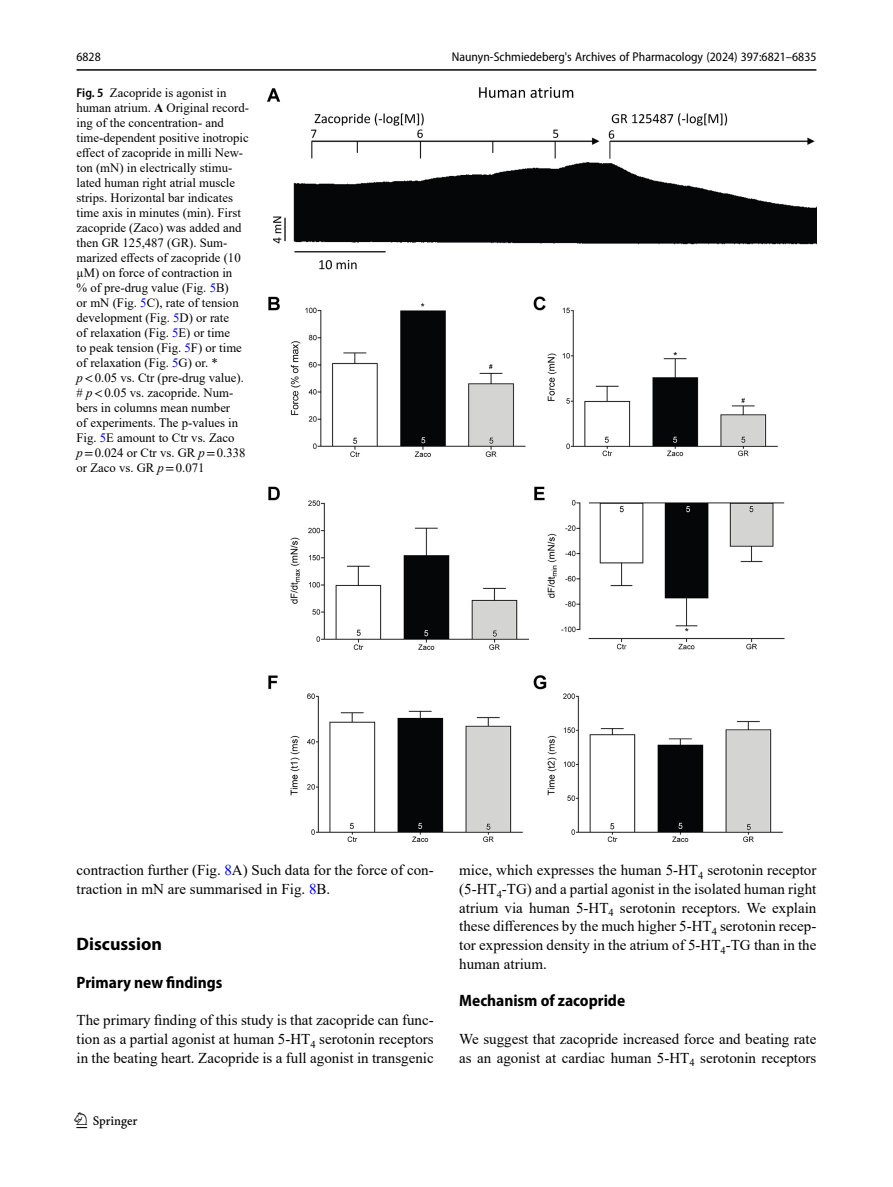
<style>
.page{position:relative;width:893px;height:1187px;background:#fff}
.page>*{position:absolute;margin:0;border:0;box-sizing:border-box;transform-origin:0 0}
.t1{font:22.5px "Springnew";color:#000}
.Head_1{font:700 18px "Myriad Pro";color:#000}
.Head_2{font:700 semi-condensed 16.5px "Myriad Pro";color:#000}
.Head_2_After_1{font:700 semi-condensed 16.5px "Myriad Pro";color:#000}
.Body_Text{font:15px/18.8px "Times New Roman";color:#000;text-align:justify}
.Body_Text_Indent{font:15px/18.8px "Times New Roman";color:#000}
.Figure_Caption_Side{font:12.75px/15px "Times New Roman";color:#000}
.t2{font:semi-condensed 12.75px "Myriad Pro";color:#000}
.s1{font-family:"Myriad Pro";font-weight:600;font-stretch:semi-condensed}
.s2{font-weight:700}
.s3{color:#00f}
.s4{font-style:italic}
.s5{font-family:"STIX"}
</style>
<div class="page">
<hr style="left:77px;top:69px;width:739px;height:2px;background:#000">
<img style="left:268px;top:87px;width:548px;height:754px">
<p class="t2" style="left:77px;top:49px;width:26px">6828</p>
<p class="Figure_Caption_Side" style="left:77px;top:84px;width:174px"><span class="s1">Fig. 5</span> Zacopride is agonist in human atrium. <span class="s2">A</span> Original record&shy;ing of the concentration- and time-dependent positive inotropic effect of zacopride in milli New&shy;ton (mN) in electrically stimu&shy;lated human right atrial muscle strips. Horizontal bar indicates time axis in minutes (min). First zacopride (Zaco) was added and then GR 125,487 (GR). Sum&shy;marized effects of zacopride (10 µM) on force of contraction in<br>% of pre-drug value (Fig. <span class="s3">5</span>B)<br>or mN (Fig. <span class="s3">5</span>C), rate of tension development (Fig. <span class="s3">5</span>D) or rate<br>of relaxation (Fig. <span class="s3">5</span>E) or time<br>to peak tension (Fig. <span class="s3">5</span>F) or time of relaxation (Fig. <span class="s3">5</span>G) or. * <span class="s4">p</span><span class="s5">&lt;</span>0.05 vs. Ctr (pre-drug value). # <span class="s4">p</span><span class="s5">&lt;</span>0.05 vs. zacopride. Num&shy;bers in columns mean number<br>of experiments. The p-values in<br>Fig. <span class="s3">5</span>E amount to Ctr vs. Zaco <span class="s4">p</span><span class="s5">=</span>0.024 or Ctr vs. GR <span class="s4">p</span><span class="s5">=</span>0.338 or Zaco vs. GR <span class="s4">p</span><span class="s5">=</span>0.071</p>
<p class="t2" style="left:452px;top:49px;width:366px">Naunyn-Schmiedeberg's Archives of Pharmacology (2024) 397:6821–6835</p>
<p class="Body_Text_Indent" style="left:77px;top:860px;width:359px">contraction further (Fig. <span class="s3">8</span>A) Such data for the force of con&shy;traction in mN are summarised in Fig. <span class="s3">8</span>B.</p>
<p class="Head_1" style="left:77px;top:932px;width:87px">Discussion</p>
<p class="Head_2_After_1" style="left:77px;top:971px;width:147px">Primary new findings</p>
<p class="Body_Text" style="left:77px;top:1010px;width:359px">The primary finding of this study is that zacopride can func&shy;tion as a partial agonist at human 5-HT<sub>4</sub> serotonin receptors in the beating heart. Zacopride is a full agonist in transgenic</p>
<h1 class="t1" style="left:77px;top:1107px;width:63px">1 3</h1>
<p class="Body_Text" style="left:459px;top:860px;width:359px">mice, which expresses the human 5-HT<sub>4</sub> serotonin receptor (5-HT<sub>4</sub>-TG) and a partial agonist in the isolated human right atrium via human 5-HT<sub>4</sub> serotonin receptors. We explain these differences by the much higher 5-HT<sub>4</sub> serotonin recep&shy;tor expression density in the atrium of 5-HT<sub>4</sub>-TG than in the human atrium.</p>
<p class="Head_2" style="left:459px;top:990px;width:167px">Mechanism of zacopride</p>
<p class="Body_Text" style="left:459px;top:1028px;width:359px">We suggest that zacopride increased force and beating rate as an agonist at cardiac human 5-HT<sub>4</sub> serotonin receptors</p>
</div>
